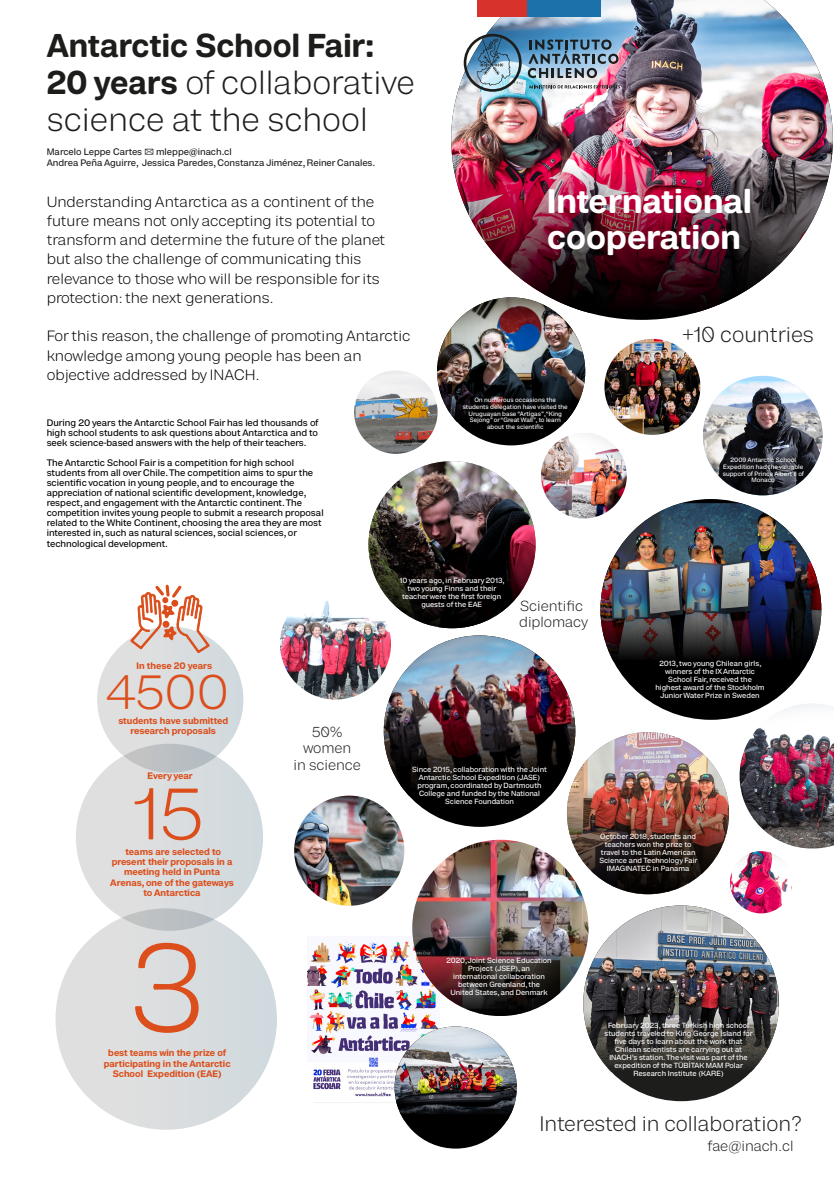
<style>
.page{position:relative;width:834px;height:1181px;background:#fff}
.page>*{position:absolute;margin:0;border:0;box-sizing:border-box;transform-origin:0 0}
.t1{font:300 111.26px "Rationell";color:#dc4e1b}
.t2{font:300 65.41px "Rationell";color:#dc4e1b}
.t3{font:300 43.19px "Rationell";color:#dc4e1b}
.t4{font:700 30.38px/36.5px "Rationell";color:#fff}
.t5{font:300 29.47px/37.1px "Rationell";color:#1d1d1b}
.t6{font:300 19.21px "Rationell";color:#1d1d1b}
.t7{font:300 18.76px "Rationell";color:#1d1d1b}
.t8{font:300 13.3px/19.2px "Rationell";color:#000}
.t9{font:300 12.95px/16.3px "Rationell";color:#1d1d1b;text-align:center}
.t10{font:8.4px/10.1px "Rationell";color:#000;text-align:justify}
.t11{font:700 8.4px/10.1px "Rationell";color:#dc4e1b;text-align:center}
.t12{font:8.4px/10.1px "Rationell";color:#1d1d1b}
.t13{font:6.65px/8px "Rationell";color:#fff;text-align:center}
.t14{font:5.6px/6.7px "Rationell";color:#fff;text-align:center}
.s1{font-weight:700}
</style>
<div class="page">
<div style="left:97px;top:626px;width:146px;height:146px;background:#dbdddf;border-radius:50%"></div>
<svg style="left:76px;top:743px;width:187px;height:188px;background:#d7dbdc"></svg>
<div style="left:55px;top:908px;width:222px;height:221px;background:#dadddf;border-radius:50%"></div>
<img style="left:451px;top:0;width:381px;height:164px">
<img style="left:453px;top:163px;width:378px;height:150px">
<img style="left:384px;top:635px;width:187px;height:68px">
<img style="left:368px;top:461px;width:167px;height:167px;border-radius:84px">
<svg style="left:368px;top:537px;width:167px;height:91px"></svg>
<img style="left:703px;top:381px;width:119px;height:114px">
<div style="left:600px;top:499px;width:221px;height:221px;background:#000;border-radius:50%"></div>
<img style="left:608px;top:503px;width:206px;height:66px">
<img style="left:600px;top:569px;width:221px;height:93px">
<img style="left:384px;top:703px;width:345px;height:191px">
<div style="left:583px;top:905px;width:195px;height:196px;background:#1d1d1b;border-radius:50%"></div>
<img style="left:585px;top:905px;width:193px;height:28px">
<img style="left:604px;top:339px;width:96px;height:96px;border-radius:48px">
<img style="left:354px;top:370px;width:83px;height:84px;border-radius:42px">
<img style="left:729px;top:851px;width:63px;height:62px;border-radius:31px">
<img style="left:294px;top:795px;width:110px;height:110px;border-radius:55px">
<svg style="left:129px;top:584px;width:81px;height:70px"></svg>
<img style="left:307px;top:941px;width:105px;height:162px">
<img style="left:412px;top:840px;width:176px;height:176px;border-radius:87px">
<img style="left:412px;top:933px;width:366px;height:139px">
<div style="left:437px;top:297px;width:148px;height:148px;background:#000;border-radius:50%"></div>
<img style="left:437px;top:297px;width:148px;height:125px">
<svg style="left:446px;top:395px;width:135px;height:26px"></svg>
<svg style="left:463px;top:34px;width:58px;height:58px;background:#7c9cb1"></svg>
<svg style="left:527px;top:39px;width:91px;height:39px;background:#718aa1"></svg>
<svg style="left:529px;top:85px;width:91px;height:3px"></svg>
<div style="left:527px;top:0;width:73px;height:17px;background:#1d71aa"></div>
<div style="left:477px;top:0;width:50px;height:17px;background:#d8332a"></div>
<img style="left:280px;top:589px;width:111px;height:110px;border-radius:55px">
<img style="left:541px;top:433px;width:85px;height:85px">
<img style="left:739px;top:703px;width:94px;height:145px">
<div style="left:394px;top:1026px;width:122px;height:122px;background:#000;border-radius:50%"></div>
<img style="left:394px;top:1026px;width:122px;height:77px">
<svg style="left:395px;top:1095px;width:121px;height:25px"></svg>
<h3 class="t5" style="left:47px;top:26px;width:369px"><span class="s1">Antarctic School Fair:<br>20 years</span> of collaborative science at the school</h3>
<p class="t12" style="left:47px;top:147px;width:330px">Marcelo Leppe Cartes ✉ mleppe@inach.cl<br>Andrea Peña Aguirre, Jessica Paredes, Constanza Jiménez, Reiner Canales.</p>
<p class="t8" style="left:47px;top:191px;width:340px">Understanding Antarctica as a continent of the future means not only accepting its potential to transform and determine the future of the planet but also the challenge of communicating this relevance to those who will be responsible for its protection: the next generations.</p>
<h3 class="t8" style="left:47px;top:326px;width:365px">For this reason, the challenge of promoting Antarctic knowledge among young people has been an objective addressed by INACH.</h3>
<p class="t10" style="left:47px;top:417px;width:273px">During 20 years the Antarctic School Fair has led thousands of high school students to ask questions about Antarctica and to seek science-based answers with the help of their teachers.</p>
<p class="t10" style="left:47px;top:457px;width:278px;text-align:left">The Antarctic School Fair is a competition for high school students from all over Chile. The competition aims to spur the scientific vocation in young people, and to encourage the appreciation of national scientific development, knowledge, respect, and engagement with the Antarctic continent. The competition invites young people to submit a research proposal related to the White Continent, choosing the area they are most interested in, such as natural sciences, social sciences, or technological development.</p>
<h3 class="t4" style="left:547px;top:181px;width:206px">International cooperation</h3>
<p class="t14" style="left:462px;top:396px;width:106px">On numerous occasions the students delegation have visited the<br>Uruguayan base “Artigas”,“King<br>Sejong” or “Great Wall”, to learn about the scientific</p>
<h3 class="t6" style="left:682px;top:319px;width:133px">+10 countries</h3>
<p class="t14" style="left:722px;top:456px;width:83px">2009 Antarctic School<br>Expedition had the valuable support of Prince Albert II of<br>Monaco</p>
<p class="t11" style="left:137px;top:660px;width:77px">In these 20 years</p>
<h3 class="t3" style="left:106px;top:659px;width:124px">4500</h3>
<p class="t11" style="left:118px;top:715px;width:111px">students have submitted research proposals</p>
<p class="t11" style="left:147px;top:770px;width:47px">Every year</p>
<h2 class="t2" style="left:133px;top:763px;width:73px">15</h2>
<p class="t11" style="left:110px;top:846px;width:125px">teams are selected to present their proposals in a meeting held in Punta<br>Arenas, one of the gateways to Antarctica</p>
<h1 class="t1" style="left:130px;top:902px;width:77px">3</h1>
<p class="t11" style="left:104px;top:1047px;width:128px">best teams win the prize of participating in the Antarctic<br>School Expedition (EAE)</p>
<h3 class="t9" style="left:293px;top:723px;width:69px">50% women<br>in science</h3>
<p class="t13" style="left:399px;top:576px;width:107px">10 years ago, in February 2013, two young Finns and their teacher were the first foreign guests of the EAE</p>
<h3 class="t9" style="left:519px;top:597px;width:70px;text-align:left">Scientific diplomacy</h3>
<p class="t13" style="left:655px;top:659px;width:111px">2013, two young Chilean girls, winners of the IX Antarctic<br>School Fair, received the highest award of the Stockholm<br>Junior Water Prize in Sweden</p>
<p class="t13" style="left:412px;top:765px;width:136px">Since 2015, collaboration with the Joint Antarctic School Expedition (JASE) program, coordinated by Dartmouth College and funded by the National Science Foundation</p>
<p class="t13" style="left:599px;top:832px;width:100px">October 2018, students and teachers won the prize to travel to the Latin American<br>Science and Technology Fair<br>IMAGINATEC in Panama</p>
<p class="t13" style="left:446px;top:956px;width:107px">2020, Joint Science Education<br>Project (JSEP), an international collaboration between Greenland, the<br>United States, and Denmark</p>
<p class="t13" style="left:604px;top:1021px;width:150px">February 2023, three Turkish high school students traveled to King George Island for five days to learn about the work that Chilean scientists are carrying out at INACH’s station. The visit was part of the expedition of the TÜBİTAK MAM Polar Research Institute (KARE)</p>
<h3 class="t7" style="left:539px;top:1109px;width:264px">Interested in collaboration?</h3>
<h3 class="t9" style="left:707px;top:1137px;width:88px">fae@inach.cl</h3>
</div>
